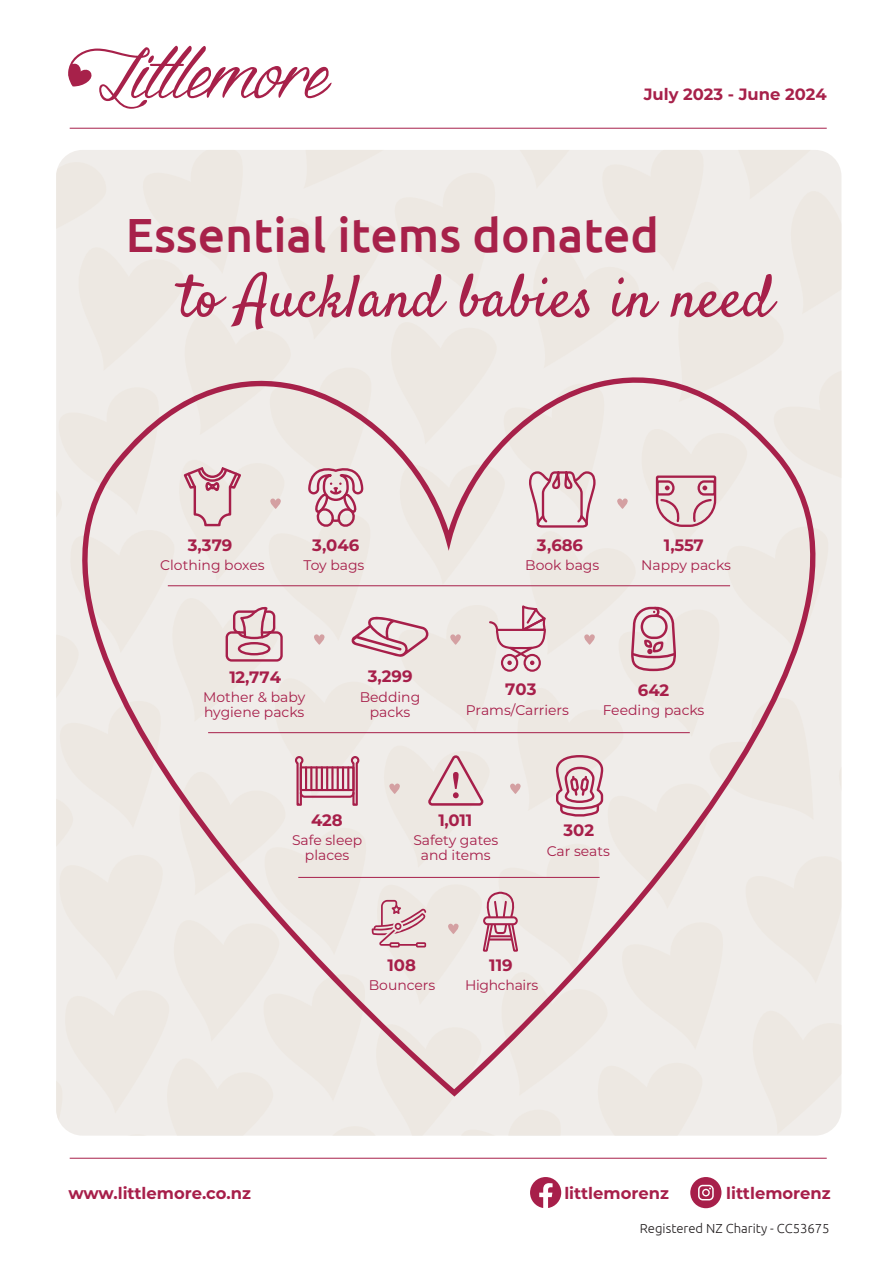
<style>
.page{position:relative;width:893px;height:1263px;background:#fff}
.page>*{position:absolute;margin:0;border:0;box-sizing:border-box;transform-origin:0 0}
.t1{font:59.85px "Satisfy";color:#a7214a}
.t2{font:500 48px "Ubuntu";color:#a7214a}
.t3{font:700 16.5px "Montserrat";color:#a71f4a}
.t4{font:700 16.35px "Montserrat";color:#a71f4a}
.t5{font:700 16.35px "Montserrat";color:#a7214a}
.t6{font:13.95px/14.9px "Montserrat";color:#a71f4a;text-align:center}
.t7{font:13.95px "Montserrat";letter-spacing:-.02em;color:#a71f4a}
.t8{font:300 13.05px "Ubuntu";color:#231f20}
</style>
<div class="page">
<div style="left:56px;top:150px;width:785px;height:986px;background:#f0edea"></div>
<hr style="left:70px;top:1158px;width:757px;height:1px;background:#a71f4a">
<hr style="left:70px;top:128px;width:757px;height:1px;background:#a71f4a">
<svg style="left:530px;top:1177px;width:31px;height:31px"></svg>
<div style="left:690px;top:1177px;width:31px;height:31px;background:#a71f4a;border-radius:50%"></div>
<svg style="left:698px;top:1185px;width:16px;height:15px"></svg>
<svg style="left:68px;top:46px;width:264px;height:63px"></svg>
<p class="t5" style="left:644px;top:82px;width:184px">July 2023 - June 2024</p>
<h2 class="t2" style="left:126px;top:205px;width:535px">Essential items donated</h2>
<h1 class="t1" style="left:179px;top:260px;width:595px">to Auckland babies in need</h1>
<p class="t3" style="left:188px;top:533px;width:46px">3,379</p>
<p class="t6" style="left:160px;top:557px;width:106px">Clothing boxes</p>
<p class="t3" style="left:312px;top:533px;width:49px">3,046</p>
<p class="t6" style="left:303px;top:557px;width:63px">Toy bags</p>
<p class="t3" style="left:229px;top:665px;width:53px">12,774</p>
<p class="t6" style="left:203px;top:689px;width:104px;text-align:left">Mother &amp; baby hygiene packs</p>
<p class="t3" style="left:368px;top:665px;width:46px">3,299</p>
<p class="t6" style="left:360px;top:689px;width:62px">Bedding packs</p>
<p class="t3" style="left:537px;top:533px;width:48px">3,686</p>
<p class="t6" style="left:525px;top:557px;width:76px">Book bags</p>
<p class="t3" style="left:664px;top:533px;width:41px">1,557</p>
<p class="t6" style="left:641px;top:557px;width:91px">Nappy packs</p>
<p class="t3" style="left:505px;top:677px;width:33px">703</p>
<p class="t6" style="left:466px;top:702px;width:105px">Prams/Carriers</p>
<p class="t3" style="left:638px;top:678px;width:33px">642</p>
<p class="t6" style="left:603px;top:702px;width:103px">Feeding packs</p>
<p class="t3" style="left:311px;top:808px;width:33px">428</p>
<p class="t6" style="left:292px;top:833px;width:72px">Safe sleep places</p>
<p class="t3" style="left:438px;top:808px;width:35px">1,011</p>
<p class="t6" style="left:413px;top:833px;width:87px">Safety gates and items</p>
<p class="t3" style="left:563px;top:818px;width:32px">302</p>
<p class="t6" style="left:547px;top:843px;width:65px">Car seats</p>
<p class="t3" style="left:387px;top:953px;width:30px">108</p>
<p class="t6" style="left:369px;top:977px;width:68px">Bouncers</p>
<p class="t3" style="left:489px;top:953px;width:25px">119</p>
<p class="t7" style="left:465px;top:975px;width:75px">Highchairs</p>
<p class="t4" style="left:68px;top:1181px;width:184px">www.littlemore.co.nz</p>
<p class="t4" style="left:564px;top:1181px;width:106px">littlemorenz</p>
<p class="t4" style="left:726px;top:1181px;width:106px">littlemorenz</p>
<p class="t8" style="left:640px;top:1220px;width:191px">Registered NZ Charity - CC53675</p>
</div>
